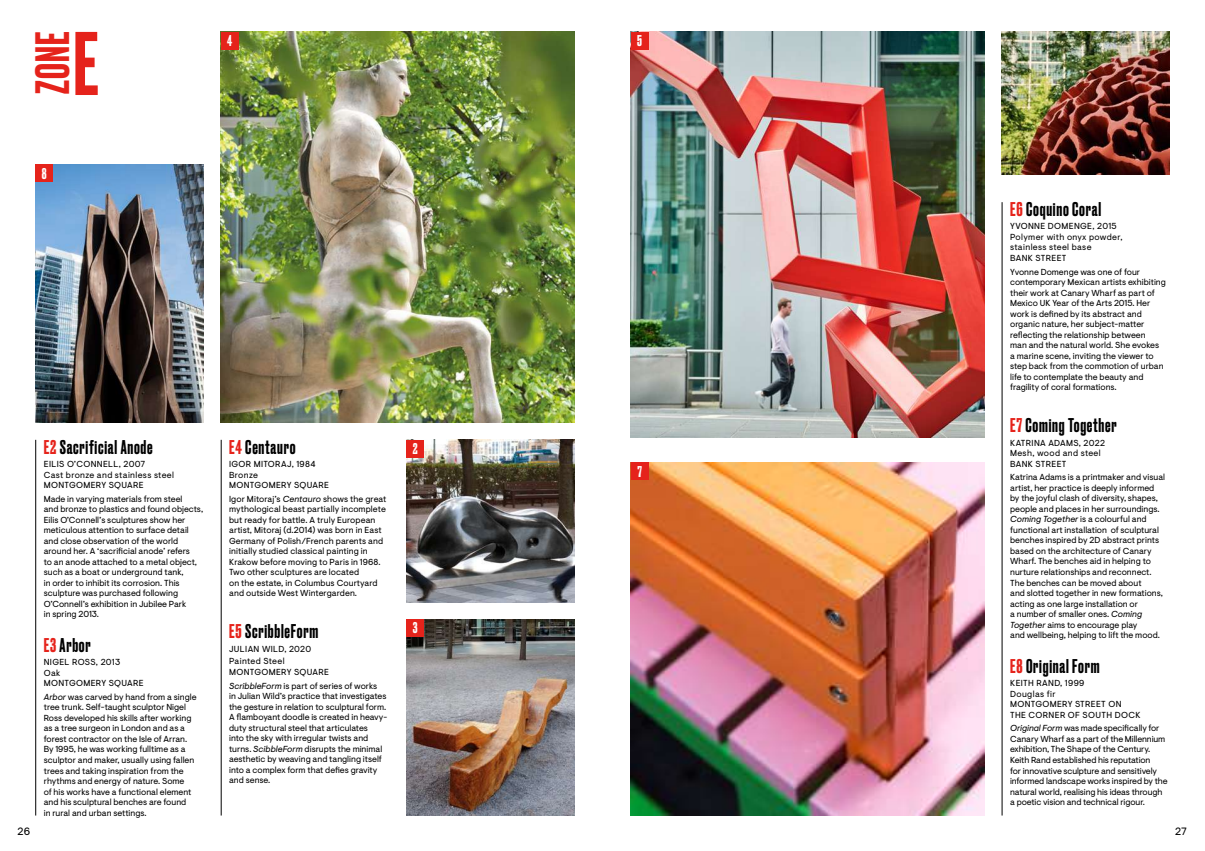
<style>
.page{position:relative;width:1205px;height:851px;background:#fff}
.page>*{position:absolute;margin:0;border:0;box-sizing:border-box;transform-origin:0 0}
.t1{font:500 84.75px "Druk";color:#e5231b}
.t2{font:500 45.38px "Druk";color:#e5231b}
.t3{font:500 18.75px "Druk";letter-spacing:.04em;color:#000}
.t4{font:500 14.75px "Druk";color:#fff}
.t5{font:10.62px "Visuelt";color:#000}
.t6{font:8.75px/10.5px "Visuelt";color:#000}
.t7{font:8.75px/10.5px "Visuelt";letter-spacing:.04em;color:#000}
.s1{color:#e5231b}
.s2{font-style:italic}
</style>
<div class="page">
<img style="left:35px;top:164px;width:168px;height:258px">
<img style="left:406px;top:440px;width:168px;height:163px">
<img style="left:221px;top:32px;width:353px;height:390px">
<div style="left:221px;top:32px;width:18px;height:18px;background:#e5231b"></div>
<div style="left:406px;top:440px;width:18px;height:17px;background:#e5231b"></div>
<img style="left:406px;top:619px;width:168px;height:196px">
<div style="left:406px;top:619px;width:18px;height:17px;background:#e5231b"></div>
<hr style="left:1002px;top:202px;width:1px;height:613px;background:#000">
<hr style="left:35px;top:440px;width:1px;height:375px;background:#000">
<hr style="left:221px;top:440px;width:1px;height:375px;background:#000">
<div style="left:35px;top:164px;width:18px;height:18px;background:#e5231b"></div>
<img style="left:631px;top:32px;width:353px;height:405px">
<div style="left:631px;top:32px;width:17px;height:18px;background:#e5231b"></div>
<img style="left:631px;top:462px;width:353px;height:353px">
<div style="left:631px;top:462px;width:17px;height:18px;background:#e5231b"></div>
<img style="left:1002px;top:32px;width:167px;height:142px">
<h2 class="t2" style="left:21px;top:94px;width:64px;rotate:-90deg">ZONE</h2>
<h1 class="t1" style="left:73px;top:6px;width:27px">E</h1>
<h3 class="t4" style="left:227px;top:31px;width:7px">4</h3>
<h3 class="t4" style="left:42px;top:163px;width:6px">8</h3>
<h3 class="t3" style="left:44px;top:434px;width:110px"><span class="s1">E2</span> Sacrificial Anode</h3>
<p class="t7" style="left:44px;top:459px;width:132px">EILIS O’CONNELL, 2007<br>Cast bronze and stainless steel<br>MONTGOMERY SQUARE</p>
<p class="t6" style="left:44px;top:494px;width:161px">Made in varying materials from steel<br>and bronze to plastics and found objects, Eilis O’Connell’s sculptures show her meticulous attention to surface detail and close observation of the world around her. A ‘sacrificial anode’ refers<br>to an anode attached to a metal object, such as a boat or underground tank,<br>in order to inhibit its corrosion. This sculpture was purchased following O’Connell’s exhibition in Jubilee Park<br>in spring 2013.</p>
<h3 class="t3" style="left:44px;top:632px;width:49px"><span class="s1">E3</span> Arbor</h3>
<p class="t7" style="left:44px;top:657px;width:101px">NIGEL ROSS, 2013<br>Oak<br>MONTGOMERY SQUARE</p>
<p class="t6" style="left:44px;top:691px;width:154px"><span class="s2">Arbor</span> was carved by hand from a single tree trunk. Self-taught sculptor Nigel Ross developed his skills after working as a tree surgeon in London and as a forest contractor on the Isle of Arran.<br>By 1995, he was working fulltime as a sculptor and maker, usually using fallen trees and taking inspiration from the rhythms and energy of nature. Some<br>of his works have a functional element and his sculptural benches are found<br>in rural and urban settings.</p>
<h3 class="t3" style="left:229px;top:434px;width:68px"><span class="s1">E4</span> Centauro</h3>
<p class="t7" style="left:229px;top:459px;width:101px">IGOR MITORAJ, 1984<br>Bronze<br>MONTGOMERY SQUARE</p>
<p class="t6" style="left:229px;top:494px;width:159px">Igor Mitoraj’s <span class="s2">Centauro</span> shows the great mythological beast partially incomplete but ready for battle. A truly European artist, Mitoraj (d.2014) was born in East Germany of Polish/French parents and initially studied classical painting in Krakow before moving to Paris in 1968.<br>Two other sculptures are located<br>on the estate, in Columbus Courtyard and outside West Wintergarden.</p>
<h3 class="t3" style="left:229px;top:618px;width:91px"><span class="s1">E5</span> ScribbleForm</h3>
<p class="t7" style="left:229px;top:643px;width:101px;line-height:11.2px">JULIAN WILD, 2020<br>Painted Steel<br>MONTGOMERY SQUARE</p>
<p class="t6" style="left:229px;top:680px;width:160px"><span class="s2">ScribbleForm</span> is part of series of works<br>in Julian Wild’s practice that investigates the gesture in relation to sculptural form.<br>A flamboyant doodle is created in heavy&shy;duty structural steel that articulates<br>into the sky with irregular twists and turns. <span class="s2">ScibbleForm</span> disrupts the minimal aesthetic by weaving and tangling itself into a complex form that defies gravity and sense.</p>
<h3 class="t4" style="left:413px;top:438px;width:6px">2</h3>
<h3 class="t4" style="left:413px;top:617px;width:6px">3</h3>
<h3 class="t4" style="left:637px;top:31px;width:6px">5</h3>
<h3 class="t4" style="left:637px;top:461px;width:6px">7</h3>
<h3 class="t3" style="left:1010px;top:196px;width:92px"><span class="s1">E6</span> Coquino Coral</h3>
<p class="t7" style="left:1010px;top:221px;width:114px">YVONNE DOMENGE, 2015<br>Polymer with onyx powder, stainless steel base<br>BANK STREET</p>
<p class="t6" style="left:1010px;top:266px;width:157px">Yvonne Domenge was one of four contemporary Mexican artists exhibiting their work at Canary Wharf as part of Mexico UK Year of the Arts 2015. Her work is defined by its abstract and organic nature, her subject-matter reflecting the relationship between<br>man and the natural world. She evokes a marine scene, inviting the viewer to step back from the commotion of urban life to contemplate the beauty and fragility of coral formations<span class="s2">.</span></p>
<h3 class="t3" style="left:1010px;top:412px;width:108px"><span class="s1">E7</span> Coming Together</h3>
<p class="t7" style="left:1010px;top:437px;width:97px">KATRINA ADAMS, 2022<br>Mesh, wood and steel<br>BANK STREET</p>
<p class="t6" style="left:1010px;top:472px;width:157px">Katrina Adams is a printmaker and visual artist, her practice is deeply informed by the joyful clash of diversity, shapes, people and places in her surroundings.<br><span class="s2">Coming Together</span> is a colourful and functional art installation of sculptural benches inspired by 2D abstract prints based on the architecture of Canary Wharf. The benches aid in helping to nurture relationships and reconnect.<br>The benches can be moved about<br>and slotted together in new formations, acting as one large installation or<br>a number of smaller ones. <span class="s2">Coming Together</span> aims to encourage play<br>and wellbeing, helping to lift the mood.</p>
<h3 class="t3" style="left:1010px;top:653px;width:91px"><span class="s1">E8</span> Original Form</h3>
<p class="t7" style="left:1010px;top:678px;width:132px">KEITH RAND, 1999<br>Douglas fir<br>MONTGOMERY STREET ON<br>THE CORNER OF SOUTH DOCK</p>
<p class="t6" style="left:1010px;top:723px;width:159px"><span class="s2">Original Form</span> was made specifically for Canary Wharf as a part of the Millennium exhibition, The Shape of the Century.<br>Keith Rand established his reputation<br>for innovative sculpture and sensitively informed landscape works inspired by the natural world, realising his ideas through a poetic vision and technical rigour.</p>
<p class="t5" style="left:18px;top:824px;width:14px">26</p>
<p class="t5" style="left:1175px;top:824px;width:13px">27</p>
</div>
